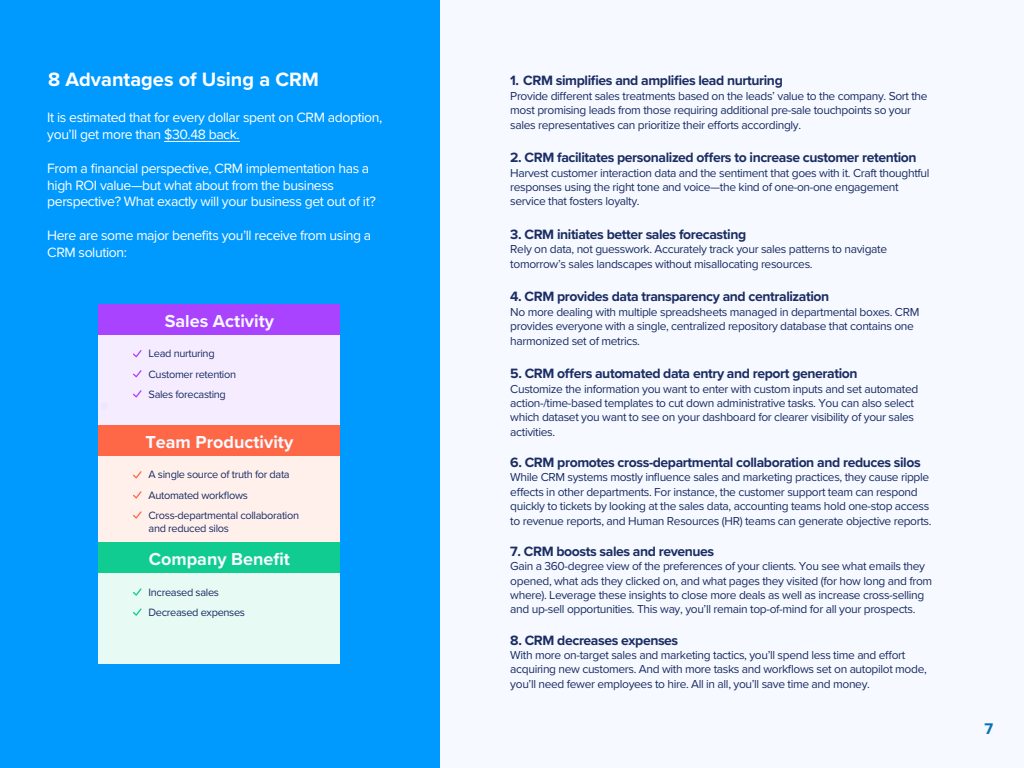
<style>
.page{position:relative;width:1024px;height:768px;background:#f6f9ff}
.page>*{position:absolute;margin:0;border:0;box-sizing:border-box;transform-origin:0 0}
.t1{font:700 20px "Proxima Nova";color:#fff}
.t2{font:700 18px "Proxima Nova";color:#f6f9ff}
.t3{font:700 16px "Proxima Nova";color:#0771b2}
.t4{font:700 14px "Proxima Nova";letter-spacing:-.03em;color:#1b2d63}
.t5{font:14px/16.8px "Proxima Nova";letter-spacing:-.03em;color:#fff}
.t6{font:12px/14.4px "Proxima Nova";letter-spacing:-.03em;color:#1b2d63}
.t7{font:11px/20.4px "Proxima Nova";letter-spacing:-.03em;color:#1b2d63}
</style>
<div class="page">
<div style="left:0;top:0;width:440px;height:768px;background:#009aff"></div>
<hr style="left:164px;top:141px;width:76px;height:1px;background:#fff">
<div style="left:99px;top:304px;width:241px;height:31px;background:#aa43ff"></div>
<div style="left:99px;top:335px;width:241px;height:90px;background:#f6ecff"></div>
<div style="left:99px;top:456px;width:241px;height:90px;background:#fff0ec"></div>
<div style="left:99px;top:573px;width:241px;height:91px;background:#e7faf4"></div>
<div style="left:99px;top:426px;width:241px;height:30px;background:#ff6846"></div>
<div style="left:99px;top:543px;width:241px;height:30px;background:#10cc90"></div>
<svg style="left:133px;top:350px;width:9px;height:7px"></svg>
<svg style="left:133px;top:370px;width:9px;height:7px"></svg>
<svg style="left:133px;top:390px;width:9px;height:8px"></svg>
<svg style="left:133px;top:471px;width:9px;height:8px"></svg>
<svg style="left:133px;top:491px;width:9px;height:8px"></svg>
<svg style="left:133px;top:511px;width:9px;height:8px"></svg>
<svg style="left:133px;top:588px;width:9px;height:8px"></svg>
<svg style="left:133px;top:608px;width:9px;height:8px"></svg>
<h1 class="t1" style="left:48px;top:71px;width:272px">8 Advantages of Using a CRM</h1>
<p class="t5" style="left:47px;top:110px;width:337px">It is estimated that for every dollar spent on CRM adoption, you’ll get more than $30.48 back.</p>
<p class="t5" style="left:47px;top:160px;width:330px">From a financial perspective, CRM implementation has a high ROI value—but what about from the business perspective? What exactly will your business get out of it?</p>
<p class="t5" style="left:47px;top:228px;width:325px">Here are some major benefits you’ll receive from using a<br>CRM solution:</p>
<h2 class="t2" style="left:165px;top:313px;width:111px">Sales Activity</h2>
<p class="t7" style="left:149px;top:344px;width:89px">Lead nurturing<br>Customer retention<br>Sales forecasting</p>
<h2 class="t2" style="left:145px;top:435px;width:149px">Team Productivity</h2>
<p class="t7" style="left:149px;top:465px;width:152px">A single source of truth for data<br>Automated workflows<br>Cross-departmental collaboration</p>
<p class="t7" style="left:149px;top:518px;width:82px">and reduced silos</p>
<h2 class="t2" style="left:149px;top:552px;width:143px">Company Benefit</h2>
<p class="t7" style="left:149px;top:582px;width:98px">Increased sales<br>Decreased expenses</p>
<p class="t4" style="left:510px;top:75px;width:274px">1. CRM simplifies and amplifies lead nurturing</p>
<p class="t6" style="left:510px;top:89px;width:419px">Provide different sales treatments based on the leads’ value to the company. Sort the most promising leads from those requiring additional pre-sale touchpoints so your sales representatives can prioritize their efforts accordingly.</p>
<p class="t4" style="left:510px;top:152px;width:408px">2. CRM facilitates personalized offers to increase customer retention</p>
<p class="t6" style="left:510px;top:166px;width:421px">Harvest customer interaction data and the sentiment that goes with it. Craft thoughtful responses using the right tone and voice—the kind of one-on-one engagement service that fosters loyalty.</p>
<p class="t4" style="left:510px;top:228px;width:237px">3. CRM initiates better sales forecasting</p>
<p class="t6" style="left:510px;top:243px;width:378px">Rely on data, not guesswork. Accurately track your sales patterns to navigate tomorrow’s sales landscapes without misallocating resources.</p>
<p class="t4" style="left:510px;top:291px;width:321px">4. CRM provides data transparency and centralization</p>
<p class="t6" style="left:510px;top:305px;width:411px">No more dealing with multiple spreadsheets managed in departmental boxes. CRM provides everyone with a single, centralized repository database that contains one harmonized set of metrics.</p>
<p class="t4" style="left:510px;top:368px;width:349px">5. CRM offers automated data entry and report generation</p>
<p class="t6" style="left:510px;top:382px;width:410px">Customize the information you want to enter with custom inputs and set automated action-/time-based templates to cut down administrative tasks. You can also select which dataset you want to see on your dashboard for clearer visibility of your sales activities.</p>
<p class="t4" style="left:510px;top:456px;width:412px">6. CRM promotes cross-departmental collaboration and reduces silos</p>
<p class="t6" style="left:510px;top:471px;width:423px">While CRM systems mostly influence sales and marketing practices, they cause ripple effects in other departments. For instance, the customer support team can respond quickly to tickets by looking at the sales data, accounting teams hold one-stop access to revenue reports, and Human Resources (HR) teams can generate objective reports.</p>
<p class="t4" style="left:510px;top:545px;width:205px">7. CRM boosts sales and revenues</p>
<p class="t6" style="left:510px;top:560px;width:424px">Gain a 360-degree view of the preferences of your clients. You see what emails they opened, what ads they clicked on, and what pages they visited (for how long and from where). Leverage these insights to close more deals as well as increase cross-selling and up-sell opportunities. This way, you’ll remain top-of-mind for all your prospects.</p>
<p class="t4" style="left:510px;top:634px;width:170px">8. CRM decreases expenses</p>
<p class="t6" style="left:510px;top:648px;width:418px">With more on-target sales and marketing tactics, you’ll spend less time and effort acquiring new customers. And with more tasks and workflows set on autopilot mode, you’ll need fewer employees to hire. All in all, you’ll save time and money.</p>
<h3 class="t3" style="left:984px;top:722px;width:10px">7</h3>
</div>
